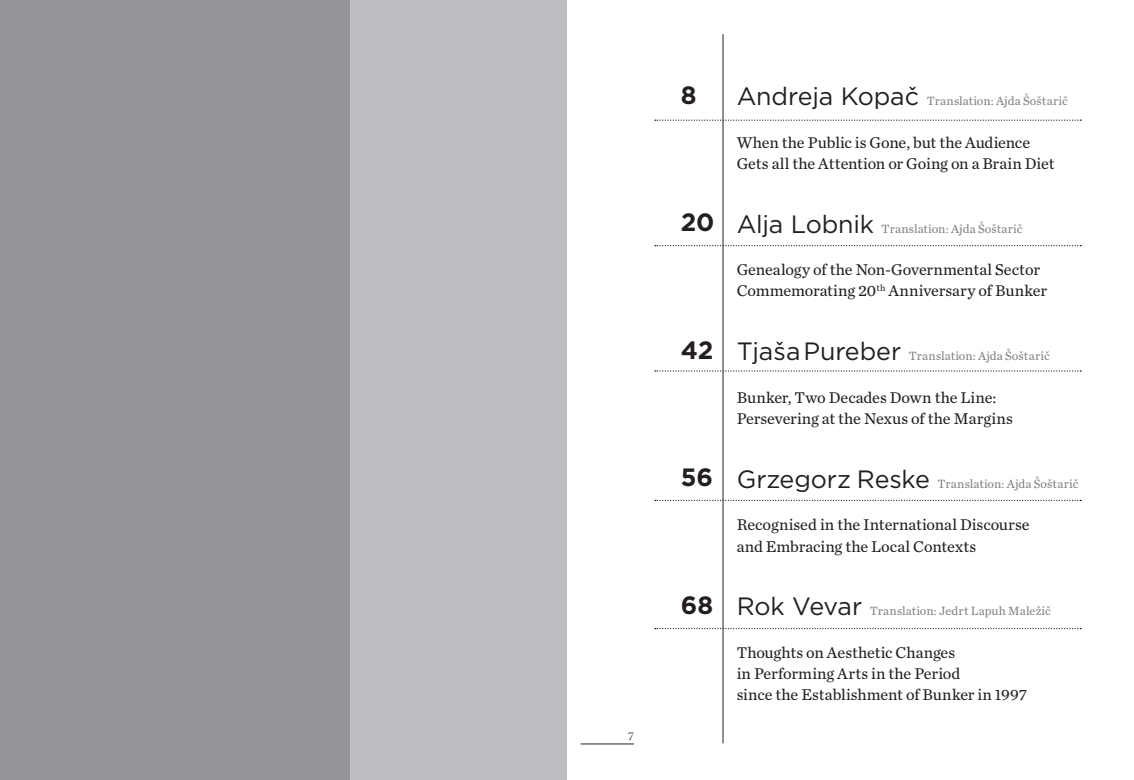
<style>
.page{position:relative;width:1134px;height:780px;background:#fff}
.page>*{position:absolute;margin:0;border:0;box-sizing:border-box;transform-origin:0 0}
.t1{font:700 25px "Gotham OT";color:#231f20}
.t2{font:16.25px/21.2px "Chronicle Text G2";letter-spacing:-.005em;color:#231f20}
.t3{font:12.5px "Chronicle Text G2";letter-spacing:.005em;color:#808285}
.t4{font:300 11.25px "Chronicle Display";color:#231f20}
.s1{font-family:"Gotham OT";font-size:25px;color:#231f20}
</style>
<div class="page">
<hr style="left:581px;top:743px;width:53px;height:1px;background:#231f20">
<svg style="left:655px;top:119px;width:426px;height:2px"></svg>
<svg style="left:655px;top:245px;width:426px;height:1px"></svg>
<svg style="left:655px;top:370px;width:426px;height:1px"></svg>
<svg style="left:655px;top:500px;width:426px;height:1px"></svg>
<svg style="left:655px;top:628px;width:426px;height:1px"></svg>
<div style="left:0;top:0;width:567px;height:780px;background:#939598"></div>
<hr style="left:723px;top:34px;width:1px;height:709px;background:#231f20">
<div style="left:351px;top:0;width:216px;height:780px;background:#bcbdc0"></div>
<p class="t4" style="left:628px;top:727px;width:7px">7</p>
<h1 class="t1" style="left:681px;top:80px;width:17px">8</h1>
<p class="t3" style="left:737px;top:91px;width:332px"><span class="s1">Andreja Kopač</span> Translation: Ajda Šoštarič</p>
<p class="t2" style="left:737px;top:131px;width:319px">When the Public is Gone, but the Audience<br>Gets all the Attention or Going on a Brain Diet</p>
<h1 class="t1" style="left:681px;top:208px;width:35px">20</h1>
<p class="t3" style="left:737px;top:219px;width:287px"><span class="s1">Alja Lobnik</span> Translation: Ajda Šoštarič</p>
<p class="t2" style="left:737px;top:258px;width:312px">Genealogy of the Non-Governmental Sector<br>Commemorating 20<sup>th</sup> Anniversary of Bunker</p>
<h1 class="t1" style="left:681px;top:335px;width:34px">42</h1>
<p class="t3" style="left:737px;top:346px;width:315px"><span class="s1">TjašaPureber</span> Translation: Ajda Šoštarič</p>
<p class="t2" style="left:737px;top:386px;width:278px">Bunker, Two Decades Down the Line:<br>Persevering at the Nexus of the Margins</p>
<h1 class="t1" style="left:681px;top:463px;width:34px">56</h1>
<p class="t3" style="left:737px;top:474px;width:343px"><span class="s1">Grzegorz Reske</span> Translation: Ajda Šoštarič</p>
<p class="t2" style="left:737px;top:513px;width:294px">Recognised in the International Discourse and Embracing the Local Contexts</p>
<h1 class="t1" style="left:681px;top:590px;width:34px">68</h1>
<p class="t3" style="left:737px;top:601px;width:316px"><span class="s1">Rok Vevar</span> Translation: Jedrt Lapuh Maležič</p>
<p class="t2" style="left:737px;top:641px;width:292px">Thoughts on Aesthetic Changes<br>in Performing Arts in the Period<br>since the Establishment of Bunker in 1997</p>
</div>
